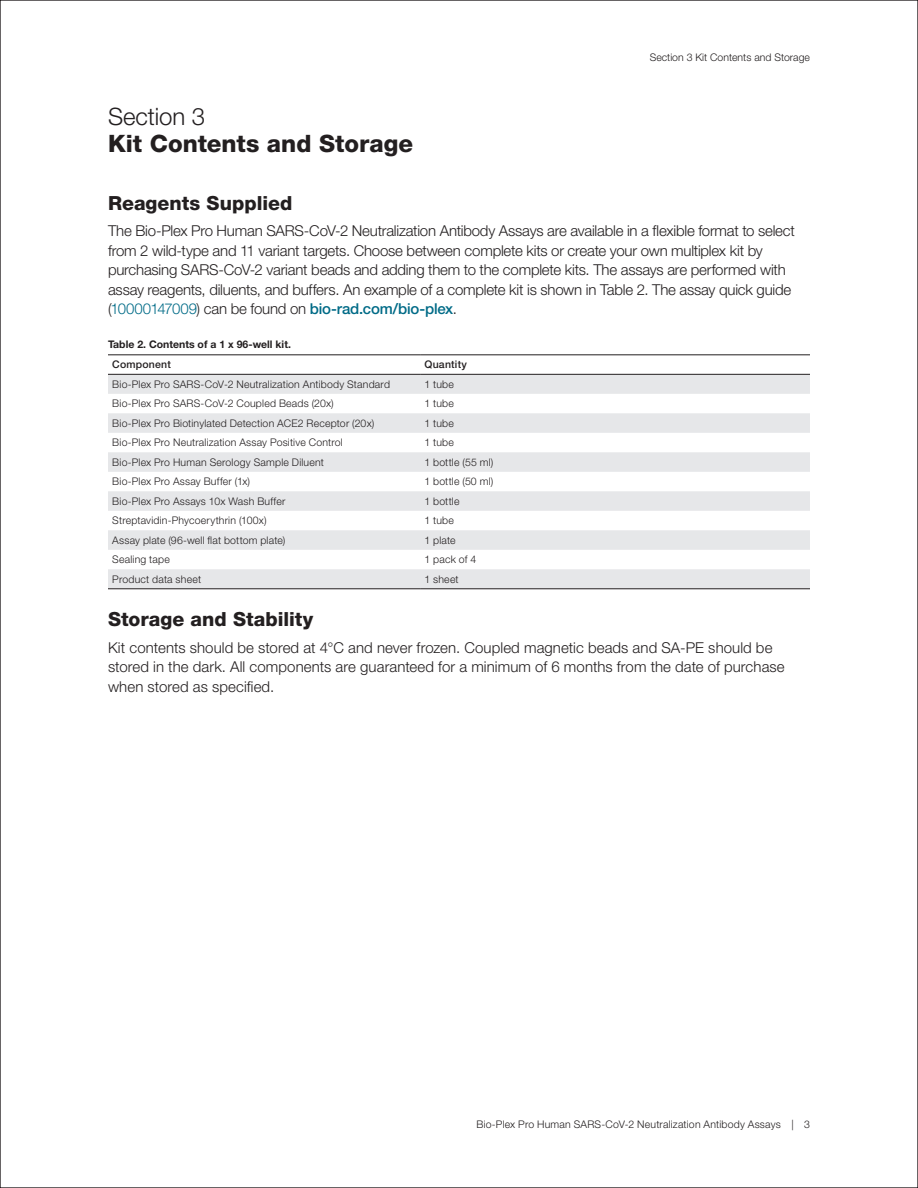
<style>
.page{position:relative;width:918px;height:1188px;background:#fff}
.page>*{position:absolute;margin:0;border:0;box-sizing:border-box;transform-origin:0 0}
.t1{font:800 24px "Helvetica Neue LT Std";color:#231f20}
.t2{font:300 24px "Helvetica Neue LT Std";letter-spacing:-.005em;color:#231f20}
.t3{font:800 19.5px "Helvetica Neue LT Std";letter-spacing:.005em;color:#231f20}
.t4{font:300 15px/19.5px "Helvetica Neue LT Std";letter-spacing:-.01em;color:#231f20}
.t5{font:300 10.5px "Helvetica Neue LT Std";letter-spacing:.02em;color:#231f20}
.t6{font:700 10.5px "Helvetica Neue LT Std";color:#231f20}
.t7{font:300 10.5px "Helvetica Neue LT Std";color:#231f20}
.t8{font:500 10.5px "Helvetica Neue LT Std";letter-spacing:.02em;color:#231f20}
.s1{color:#006b87}
.s2{font-weight:500;color:#006b87}
</style>
<div class="page">
<svg style="left:108px;top:375px;width:702px;height:214px;fill:#e6e7e9"></svg>
<hr style="left:108px;top:355px;width:312px;height:1px;background:#231f20">
<hr style="left:420px;top:355px;width:390px;height:1px;background:#231f20">
<hr style="left:108px;top:374px;width:312px;height:1px;background:#231f20">
<hr style="left:420px;top:374px;width:390px;height:1px;background:#231f20">
<hr style="left:108px;top:589px;width:312px;height:1px;background:#231f20">
<hr style="left:420px;top:589px;width:390px;height:1px;background:#231f20">
<p class="t7" style="left:650px;top:51px;width:162px">Section 3 Kit Contents and Storage</p>
<h1 class="t2" style="left:108px;top:102px;width:99px">Section 3</h1>
<h1 class="t1" style="left:108px;top:129px;width:307px">Kit Contents and Storage</h1>
<h2 class="t3" style="left:108px;top:191px;width:186px">Reagents Supplied</h2>
<p class="t4" style="left:108px;top:221px;width:689px">The Bio-Plex Pro Human SARS-CoV-2 Neutralization Antibody Assays are available in a flexible format to select from 2 wild-type and 11 variant targets. Choose between complete kits or create your own multiplex kit by purchasing SARS-CoV-2 variant beads and adding them to the complete kits. The assays are performed with assay reagents, diluents, and buffers. An example of a complete kit is shown in Table 2. The assay quick guide (<span class="s1">10000147009</span>) can be found on <span class="s2">bio-rad.com/bio-plex</span>.</p>
<p class="t6" style="left:108px;top:338px;width:184px">Table 2. Contents of a 1 x 96-well kit.</p>
<p class="t8" style="left:112px;top:358px;width:60px">Component</p>
<p class="t8" style="left:424px;top:358px;width:44px">Quantity</p>
<p class="t5" style="left:112px;top:378px;width:279px">Bio-Plex Pro SARS-CoV-2 Neutralization Antibody Standard</p>
<p class="t5" style="left:424px;top:378px;width:31px">1 tube</p>
<p class="t5" style="left:112px;top:397px;width:223px">Bio-Plex Pro SARS-CoV-2 Coupled Beads (20x)</p>
<p class="t5" style="left:424px;top:397px;width:31px">1 tube</p>
<p class="t5" style="left:112px;top:417px;width:264px">Bio-Plex Pro Biotinylated Detection ACE2 Receptor (20x)</p>
<p class="t5" style="left:424px;top:417px;width:31px">1 tube</p>
<p class="t5" style="left:112px;top:436px;width:232px">Bio-Plex Pro Neutralization Assay Positive Control</p>
<p class="t5" style="left:424px;top:436px;width:31px">1 tube</p>
<p class="t5" style="left:112px;top:456px;width:213px">Bio-Plex Pro Human Serology Sample Diluent</p>
<p class="t5" style="left:424px;top:456px;width:70px">1 bottle (55 ml)</p>
<p class="t5" style="left:112px;top:475px;width:139px">Bio-Plex Pro Assay Buffer (1x)</p>
<p class="t5" style="left:424px;top:475px;width:70px">1 bottle (50 ml)</p>
<p class="t5" style="left:112px;top:495px;width:175px">Bio-Plex Pro Assays 10x Wash Buffer</p>
<p class="t5" style="left:424px;top:495px;width:37px">1 bottle</p>
<p class="t5" style="left:112px;top:514px;width:156px">Streptavidin-Phycoerythrin (100x)</p>
<p class="t5" style="left:424px;top:514px;width:31px">1 tube</p>
<p class="t5" style="left:112px;top:534px;width:175px">Assay plate (96-well flat bottom plate)</p>
<p class="t5" style="left:424px;top:534px;width:33px">1 plate</p>
<p class="t5" style="left:112px;top:553px;width:59px">Sealing tape</p>
<p class="t5" style="left:424px;top:553px;width:53px">1 pack of 4</p>
<p class="t5" style="left:112px;top:573px;width:90px">Product data sheet</p>
<p class="t5" style="left:424px;top:573px;width:36px">1 sheet</p>
<h2 class="t3" style="left:108px;top:608px;width:207px">Storage and Stability</h2>
<p class="t4" style="left:108px;top:637px;width:678px">Kit contents should be stored at 4°C and never frozen. Coupled magnetic beads and SA-PE should be stored in the dark. All components are guaranteed for a minimum of 6 months from the date of purchase when stored as specified.</p>
<p class="t5" style="left:476px;top:1118px;width:335px">Bio-Plex Pro Human SARS-CoV-2 Neutralization Antibody Assays | 3</p>
</div>
